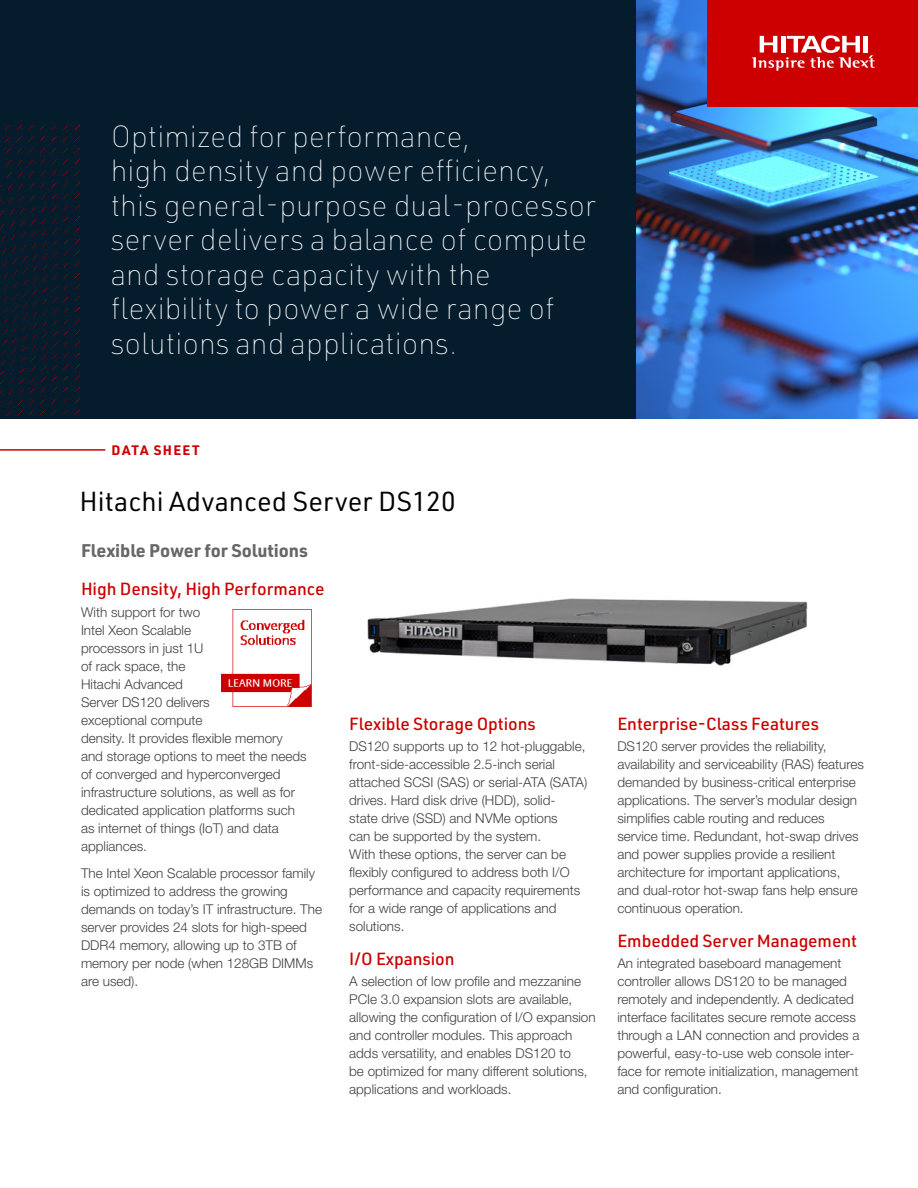
<style>
.page{position:relative;width:918px;height:1188px;background:#fff}
.page>*{position:absolute;margin:0;border:0;box-sizing:border-box;transform-origin:0 0}
.t1{font:100 30px/34.5px "URWDIN";color:#fff}
.t2{font:27px "URWDIN";color:#000101}
.t3{font:700 18px "URWDIN";letter-spacing:-.005em;color:#676767}
.t4{font:500 17.25px "URWDIN";letter-spacing:-.005em;color:#c00}
.t5{font:300 13.5px/18px "Helvetica Neue LT Std";color:#414141}
.t6{font:700 13.5px "URWDIN";letter-spacing:.1em;color:#c00}
</style>
<div class="page">
<div style="left:0;top:0;width:918px;height:418px;background:#051c2c"></div>
<img style="left:636px;top:0;width:282px;height:418px">
<img style="left:0;top:125px;width:80px;height:291px">
<div style="left:707px;top:0;width:211px;height:106px;background:#c00"></div>
<svg style="left:752px;top:35px;width:123px;height:36px"></svg>
<hr style="left:0;top:449px;width:105px;height:2px;background:#c00">
<img style="left:221px;top:609px;width:91px;height:98px">
<img style="left:367px;top:598px;width:441px;height:68px">
<h1 class="t1" style="left:111px;top:118px;width:487px">Optimized for performance,<br>high density and power efficiency, this general-purpose dual-processor server delivers a balance of compute and storage capacity with the flexibility to power a wide range of solutions and applications.</h1>
<p class="t6" style="left:112px;top:441px;width:90px">DATA SHEET</p>
<h2 class="t2" style="left:80px;top:483px;width:378px">Hitachi Advanced Server DS120</h2>
<h3 class="t3" style="left:81px;top:538px;width:228px">Flexible Power for Solutions</h3>
<p class="t4" style="left:81px;top:578px;width:245px">High Density, High Performance</p>
<p class="t5" style="left:81px;top:603px;width:227px">With support for two<br>Intel Xeon Scalable<br>processors in just 1U<br>of rack space, the<br>Hitachi Advanced<br>Server DS120 delivers<br>exceptional compute<br>density. It provides flexible memory and storage options to meet the needs of converged and hyperconverged infrastructure solutions, as well as for dedicated application platforms such as internet of things (IoT) and data appliances.</p>
<p class="t5" style="left:81px;top:864px;width:243px">The Intel Xeon Scalable processor family is optimized to address the growing demands on today’s IT infrastructure. The server provides 24 slots for high-speed DDR4 memory, allowing up to 3TB of memory per node (when 128GB DIMMs are used).</p>
<p class="t4" style="left:349px;top:712px;width:188px">Flexible Storage Options</p>
<p class="t5" style="left:349px;top:737px;width:240px">DS120 supports up to 12 hot-pluggable, front-side-accessible 2.5-inch serial attached SCSI (SAS) or serial-ATA (SATA) drives. Hard disk drive (HDD), solid-<br>state drive (SSD) and NVMe options<br>can be supported by the system.<br>With these options, the server can be flexibly configured to address both I/O performance and capacity requirements for a wide range of applications and solutions.</p>
<p class="t4" style="left:349px;top:947px;width:107px">I/O Expansion</p>
<p class="t5" style="left:349px;top:972px;width:248px">A selection of low profile and mezzanine PCIe 3.0 expansion slots are available, allowing the configuration of I/O expansion and controller modules. This approach adds versatility, and enables DS120 to<br>be optimized for many different solutions, applications and workloads.</p>
<p class="t4" style="left:617px;top:712px;width:203px">Enterprise-Class Features</p>
<p class="t5" style="left:617px;top:737px;width:248px">DS120 server provides the reliability, availability and serviceability (RAS) features demanded by business-critical enterprise applications. The server’s modular design simplifies cable routing and reduces service time. Redundant, hot-swap drives and power supplies provide a resilient architecture for important applications, and dual-rotor hot-swap fans help ensure continuous operation.</p>
<p class="t4" style="left:617px;top:929px;width:241px">Embedded Server Management</p>
<p class="t5" style="left:617px;top:954px;width:244px">An integrated baseboard management controller allows DS120 to be managed remotely and independently. A dedicated interface facilitates secure remote access through a LAN connection and provides a powerful, easy-to-use web console inter&shy;face for remote initialization, management and configuration.</p>
</div>
